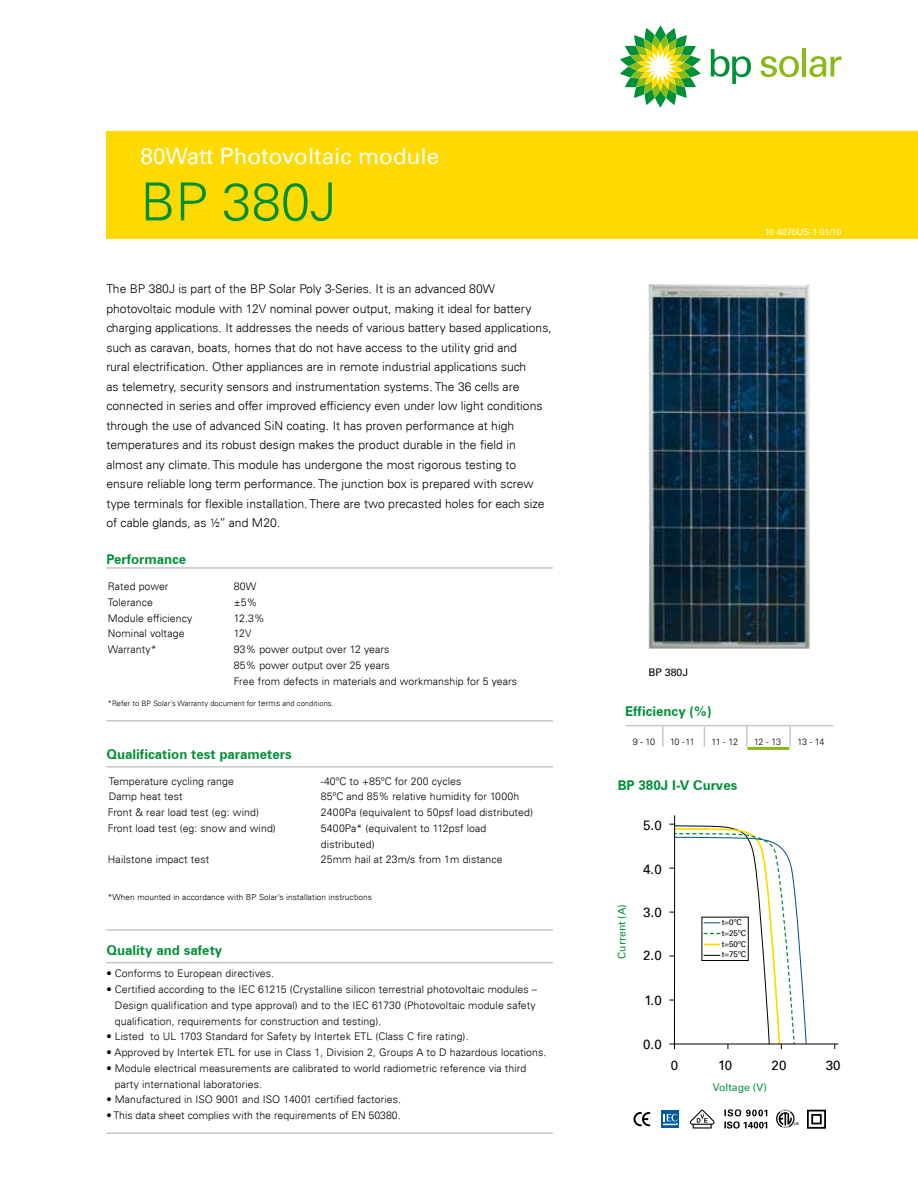
<style>
.page{position:relative;width:918px;height:1188px;background:#fff}
.page>*{position:absolute;margin:0;border:0;box-sizing:border-box;transform-origin:0 0}
.t1{font:300 52.65px "Univers 45";color:#009037}
.t2{font:22.5px "Univers 55 Roman";color:#fff}
.t3{font:700 13.5px "Univers 65 BT";color:#009037}
.t4{font:13.35px "Univers 55 Roman";color:#000}
.t5{font:300 12.15px/19.5px "Univers 45";color:#000}
.t6{font:300 10.5px/15.8px "Univers 45";letter-spacing:.01em;color:#000}
.t7{font:10.5px "Univers 55 Roman";color:#009037}
.t8{font:10.5px "Univers 55 Roman";color:#000}
.t9{font:300 9px "Univers 45";letter-spacing:-.04em;color:#000}
.t10{font:9px "Univers 55 Roman";letter-spacing:-.02em;color:#fff}
.t11{font:300 8.25px "Univers 45";letter-spacing:.01em;color:#000}
.t12{font:8.1px/10.6px "Univers 55 Roman";color:#000}
.t13{font:300 7.5px "Univers 45";letter-spacing:.01em;color:#000}
.s1{font-size:8.25px}
</style>
<div class="page">
<svg style="left:620px;top:25px;width:81px;height:83px"></svg>
<svg style="left:711px;top:49px;width:40px;height:35px"></svg>
<svg style="left:761px;top:56px;width:38px;height:21px"></svg>
<hr style="left:802px;top:48px;width:4px;height:29px;background:#89ba17">
<svg style="left:809px;top:56px;width:32px;height:21px"></svg>
<div style="left:106px;top:131px;width:812px;height:107px;background:#ffda00"></div>
<hr style="left:106px;top:567px;width:447px;height:2px;background:#c6c7c8">
<hr style="left:106px;top:720px;width:447px;height:2px;background:#c6c7c8">
<hr style="left:106px;top:766px;width:447px;height:2px;background:#c6c7c8">
<hr style="left:106px;top:929px;width:447px;height:2px;background:#c6c7c8">
<img style="left:649px;top:284px;width:161px;height:365px">
<svg style="left:669px;top:824px;width:138px;height:225px"></svg>
<hr style="left:674px;top:815px;width:1px;height:229px;background:#000">
<hr style="left:674px;top:1044px;width:164px;height:1px;background:#000">
<hr style="left:747px;top:747px;width:42px;height:3px;background:#89ba17">
<hr style="left:625px;top:725px;width:38px;height:1px;background:#c6c7c8">
<hr style="left:663px;top:725px;width:41px;height:1px;background:#c6c7c8">
<hr style="left:662px;top:726px;width:2px;height:21px;background:#c6c7c8">
<hr style="left:704px;top:725px;width:43px;height:1px;background:#c6c7c8">
<svg style="left:704px;top:726px;width:1px;height:21px"></svg>
<hr style="left:747px;top:725px;width:43px;height:1px;background:#c6c7c8">
<hr style="left:746px;top:726px;width:2px;height:21px;background:#c6c7c8">
<hr style="left:790px;top:725px;width:43px;height:1px;background:#c6c7c8">
<hr style="left:789px;top:726px;width:2px;height:21px;background:#c6c7c8">
<hr style="left:106px;top:962px;width:447px;height:1px;background:#c6c7c8">
<hr style="left:106px;top:1132px;width:447px;height:2px;background:#c6c7c8">
<svg style="left:776px;top:1110px;width:23px;height:18px"></svg>
<svg style="left:724px;top:1109px;width:43px;height:20px"></svg>
<svg style="left:690px;top:1110px;width:25px;height:19px"></svg>
<svg style="left:633px;top:1111px;width:18px;height:16px"></svg>
<svg style="left:634px;top:1112px;width:16px;height:14px"></svg>
<div style="left:661px;top:1110px;width:18px;height:18px;background:#005aa1"></div>
<svg style="left:663px;top:1114px;width:15px;height:12px"></svg>
<div style="left:807px;top:1110px;width:19px;height:19px;border:2px solid #000"></div>
<div style="left:811px;top:1114px;width:11px;height:10px;border:2px solid #000"></div>
<h2 class="t2" style="left:140px;top:142px;width:300px">80Watt Photovoltaic module</h2>
<h1 class="t1" style="left:140px;top:170px;width:197px">BP 380J</h1>
<p class="t5" style="left:106px;top:279px;width:447px">The BP 380J is part of the BP Solar Poly 3-Series. It is an advanced 80W photovoltaic module with 12V nominal power output, making it ideal for battery charging applications. It addresses the needs of various battery based applications, such as caravan, boats, homes that do not have access to the utility grid and<br>rural electrification. Other appliances are in remote industrial applications such<br>as telemetry, security sensors and instrumentation systems. The 36 cells are connected in series and offer improved efficiency even under low light conditions through the use of advanced SiN coating. It has proven performance at high temperatures and its robust design makes the product durable in the field in almost any climate. This module has undergone the most rigorous testing to ensure reliable long term performance. The junction box is prepared with screw type terminals for flexible installation. There are two precasted holes for each size of cable glands, as ½’’ and M20.</p>
<p class="t3" style="left:106px;top:551px;width:81px">Performance</p>
<p class="t6" style="left:108px;top:579px;width:62px">Rated power</p>
<p class="t6" style="left:234px;top:579px;width:24px">80W</p>
<p class="t6" style="left:108px;top:594px;width:47px">Tolerance</p>
<p class="t6" style="left:234px;top:594px;width:25px">±5%</p>
<p class="t6" style="left:108px;top:610px;width:86px">Module efficiency</p>
<p class="t6" style="left:234px;top:610px;width:32px">12.3%</p>
<p class="t6" style="left:108px;top:626px;width:78px">Nominal voltage</p>
<p class="t6" style="left:234px;top:626px;width:19px">12V</p>
<p class="t6" style="left:108px;top:642px;width:50px">Warranty*</p>
<p class="t6" style="left:234px;top:642px;width:285px">93% power output over 12 years<br>85% power output over 25 years<br>Free from defects in materials and workmanship for 5 years</p>
<p class="t13" style="left:108px;top:699px;width:228px">*Refer to BP Solar’s Warranty document for <span class="s1">terms</span> and conditions.</p>
<p class="t3" style="left:106px;top:746px;width:187px">Qualification test parameters</p>
<p class="t6" style="left:109px;top:773px;width:127px">Temperature cycling range</p>
<p class="t6" style="left:321px;top:773px;width:142px">-40ºC to +85ºC for 200 cycles</p>
<p class="t6" style="left:109px;top:789px;width:75px">Damp heat test</p>
<p class="t6" style="left:321px;top:789px;width:200px">85ºC and 85% relative humidity for 1000h</p>
<p class="t6" style="left:108px;top:804px;width:152px">Front &amp; rear load test (eg: wind)</p>
<p class="t6" style="left:321px;top:804px;width:214px">2400Pa (equivalent to 50psf load distributed)</p>
<p class="t6" style="left:108px;top:820px;width:169px">Front load test (eg: snow and wind)</p>
<p class="t6" style="left:321px;top:820px;width:167px">5400Pa* (equivalent to 112psf load distributed)</p>
<p class="t6" style="left:108px;top:852px;width:103px">Hailstone impact test</p>
<p class="t6" style="left:321px;top:852px;width:183px">25mm hail at 23m/s from 1m distance</p>
<p class="t11" style="left:108px;top:892px;width:266px">*When mounted in accordance with BP Solar’s installation instructions</p>
<p class="t3" style="left:106px;top:942px;width:117px">Quality and safety</p>
<p class="t6" style="left:106px;top:966px;width:169px">• Conforms to European directives.</p>
<p class="t6" style="left:115px;top:982px;width:424px;text-indent:-9px">• Certified according to the IEC 61215 (Crystalline silicon terrestrial photovoltaic modules –<br>Design qualification and type approval) and to the IEC 61730 (Photovoltaic module safety qualification, requirements for construction and testing).</p>
<p class="t6" style="left:106px;top:1029px;width:364px">• Listed to UL 1703 Standard for Safety by Intertek ETL (Class C fire rating).</p>
<p class="t6" style="left:106px;top:1045px;width:441px">• Approved by Intertek ETL for use in Class 1, Division 2, Groups A to D hazardous locations.</p>
<p class="t6" style="left:115px;top:1060px;width:413px;text-indent:-9px">• Module electrical measurements are calibrated to world radiometric reference via third party international laboratories.</p>
<p class="t6" style="left:106px;top:1092px;width:296px">• Manufactured in ISO 9001 and ISO 14001 certified factories.</p>
<p class="t6" style="left:106px;top:1108px;width:296px">• This data sheet complies with the requirements of EN 50380.</p>
<p class="t10" style="left:765px;top:226px;width:78px">10 4076US-1 01/10</p>
<p class="t8" style="left:649px;top:666px;width:41px">BP 380J</p>
<p class="t3" style="left:625px;top:703px;width:88px">Efficiency (%)</p>
<p class="t9" style="left:633px;top:736px;width:24px">9 - 10</p>
<p class="t9" style="left:670px;top:736px;width:26px">10 -11</p>
<p class="t9" style="left:712px;top:736px;width:28px">11 - 12</p>
<p class="t9" style="left:754px;top:736px;width:29px">12 - 13</p>
<p class="t9" style="left:797px;top:736px;width:29px">13 - 14</p>
<p class="t3" style="left:618px;top:777px;width:121px">BP 380J I-V Curves</p>
<p class="t7" style="left:616px;top:959px;width:56px;rotate:-90deg">Current (A)</p>
<p class="t4" style="left:643px;top:817px;width:20px">5.0</p>
<p class="t4" style="left:643px;top:862px;width:20px">4.0</p>
<p class="t4" style="left:643px;top:905px;width:20px">3.0</p>
<p class="t4" style="left:643px;top:948px;width:20px">2.0</p>
<p class="t4" style="left:645px;top:992px;width:19px">1.0</p>
<p class="t4" style="left:643px;top:1036px;width:20px">0.0</p>
<p class="t12" style="left:722px;top:917px;width:26px">t=0ºC t=25ºC t=50ºC t=75ºC</p>
<p class="t4" style="left:671px;top:1057px;width:9px">0</p>
<p class="t4" style="left:718px;top:1057px;width:16px">10</p>
<p class="t4" style="left:772px;top:1057px;width:16px">20</p>
<p class="t4" style="left:826px;top:1057px;width:16px">30</p>
<p class="t7" style="left:713px;top:1081px;width:56px">Voltage (V)</p>
</div>
